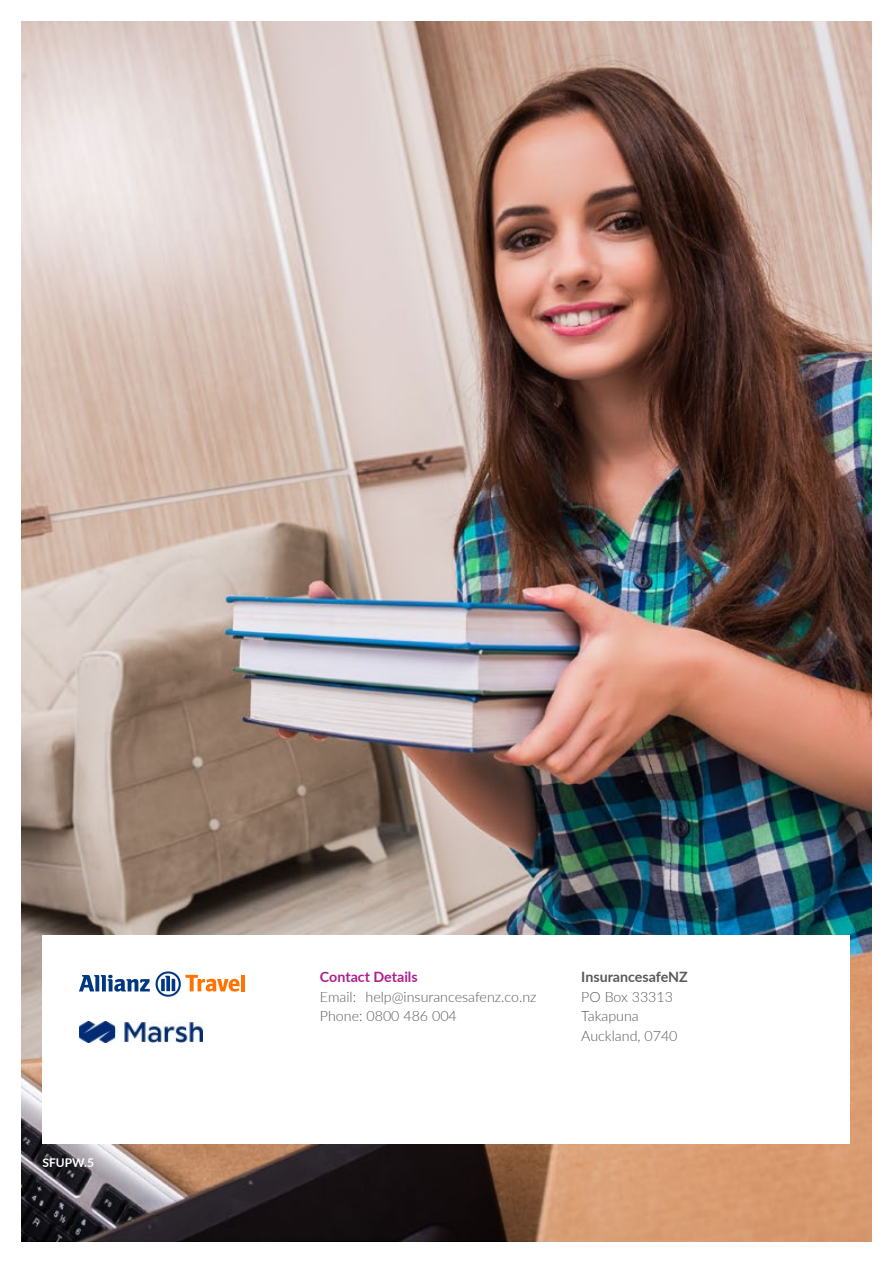
<style>
.page{position:relative;width:893px;height:1263px;background:#fff}
.page>*{position:absolute;margin:0;border:0;box-sizing:border-box;transform-origin:0 0}
.t1{font:300 14.25px/19.5px "Lato";color:#58595b}
.t2{font:700 14.25px "Lato";color:#58595b}
.t3{font:700 14.25px "Lato";color:#ad208e}
.t4{font:700 12px "Lato";color:#fff}
</style>
<div class="page">
<img style="left:21px;top:21px;width:851px;height:1221px">
<div style="left:43px;top:935px;width:807px;height:209px;background:#fff"></div>
<svg style="left:79px;top:975px;width:71px;height:16px"></svg>
<svg style="left:156px;top:971px;width:84px;height:26px"></svg>
<hr style="left:241px;top:975px;width:4px;height:16px;background:#ff7300">
<img style="left:80px;top:1021px;width:123px;height:22px">
<p class="t4" style="left:43px;top:1153px;width:53px">SFUPW.5</p>
<p class="t3" style="left:320px;top:967px;width:99px">Contact Details</p>
<p class="t1" style="left:320px;top:986px;width:218px">Email: help@insurancesafenz.co.nz<br>Phone: 0800 486 004</p>
<p class="t2" style="left:581px;top:967px;width:108px">InsurancesafeNZ</p>
<p class="t1" style="left:581px;top:986px;width:98px">PO Box 33313<br>Takapuna<br>Auckland, 0740</p>
</div>
